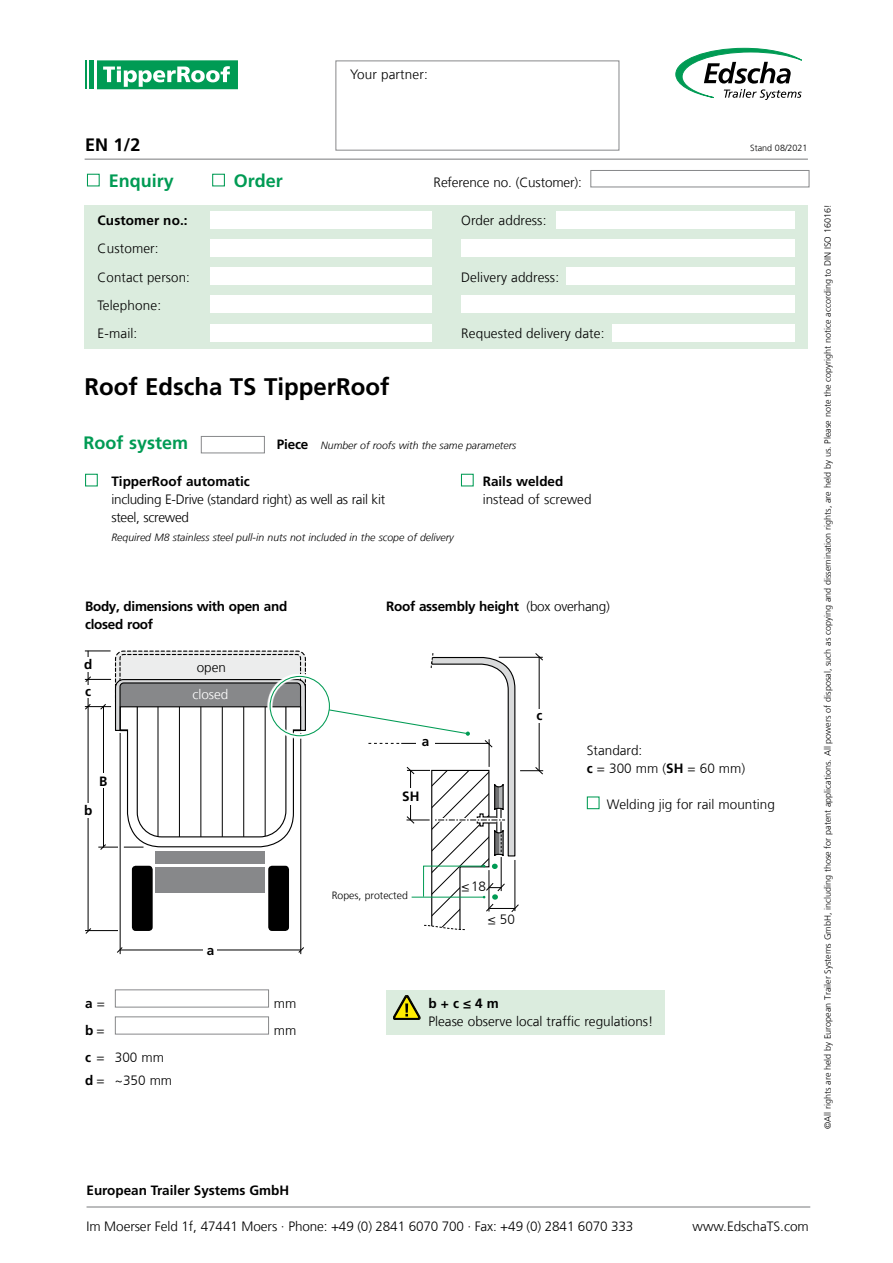
<style>
.page{position:relative;width:893px;height:1263px;background:#fff}
.page>*{position:absolute;margin:0;border:0;box-sizing:border-box;transform-origin:0 0}
.t1{font:700 24px "Frutiger LT Com";color:#000}
.t2{font:700 18px "Frutiger LT Com";color:#009b54}
.t3{font:700 18px "Frutiger LT Com";color:#000}
.t4{font:300 13.5px/28.2px "Frutiger LT Com";color:#000}
.t5{font:700 13.5px/27px "Frutiger LT Com";color:#000}
.t6{font:700 13.5px/18px "Frutiger LT Com";letter-spacing:-.02em;color:#000}
.t7{font:300 13.5px/18px "Frutiger LT Com";letter-spacing:-.02em;color:#000}
.t8{font:300 13.5px "Frutiger LT Com";color:#fff}
.t9{font:italic 300 10.5px "Frutiger LT Com";color:#000}
.t10{font:300 10.5px "Frutiger LT Com";color:#000}
.t11{font:300 9px "Frutiger LT Com";color:#000}
.s1{font-weight:700;font-style:normal;font-size:13.5px}
.s2{font-weight:300}
.s3{font-weight:700}
</style>
<div class="page">
<svg style="left:675px;top:47px;width:127px;height:53px"></svg>
<div style="left:335px;top:61px;width:284px;height:90px;border:1px solid #87888a"></div>
<hr style="left:85px;top:159px;width:723px;height:1px;background:#87888a">
<div style="left:201px;top:436px;width:64px;height:17px;border:1px solid #87888a"></div>
<div style="left:97px;top:60px;width:141px;height:29px;background:#009b54"></div>
<hr style="left:85px;top:60px;width:2px;height:29px;background:#009b54">
<hr style="left:90px;top:60px;width:4px;height:29px;background:#009b54">
<svg style="left:103px;top:66px;width:127px;height:21px"></svg>
<div style="left:461px;top:474px;width:13px;height:12px;border:1px solid #009b54"></div>
<div style="left:587px;top:796px;width:13px;height:13px;border:1px solid #009b54"></div>
<div style="left:386px;top:990px;width:278px;height:44px;background:#dbecde"></div>
<svg style="left:393px;top:995px;width:27px;height:25px"></svg>
<div style="left:132px;top:866px;width:21px;height:65px;background:#000;border-radius:4px"></div>
<div style="left:156px;top:867px;width:109px;height:26px;background:#87888a"></div>
<div style="left:268px;top:866px;width:21px;height:65px;background:#000;border-radius:4px"></div>
<div style="left:156px;top:851px;width:109px;height:13px;background:#87888a"></div>
<svg style="left:117px;top:946px;width:6px;height:7px"></svg>
<hr style="left:120px;top:733px;width:1px;height:221px;background:#000">
<hr style="left:300px;top:733px;width:1px;height:221px;background:#000">
<hr style="left:120px;top:949px;width:181px;height:1px;background:#000">
<svg style="left:298px;top:946px;width:6px;height:7px"></svg>
<div style="left:204px;top:945px;width:13px;height:10px;background:#fff"></div>
<hr style="left:85px;top:930px;width:33px;height:1px;background:#000">
<hr style="left:88px;top:651px;width:1px;height:279px;background:#000">
<svg style="left:85px;top:927px;width:7px;height:7px"></svg>
<div style="left:115px;top:989px;width:154px;height:18px;border:1px solid #87888a"></div>
<div style="left:115px;top:1016px;width:154px;height:18px;border:1px solid #87888a"></div>
<svg style="left:84px;top:650px;width:222px;height:201px"></svg>
<div style="left:97px;top:774px;width:12px;height:14px;background:#fff"></div>
<div style="left:85px;top:474px;width:13px;height:12px;border:1px solid #009b54"></div>
<svg style="left:328px;top:653px;width:216px;height:278px"></svg>
<div style="left:416px;top:736px;width:19px;height:21px;background:#fff"></div>
<hr style="left:87px;top:1206px;width:723px;height:1px;background:#87888a">
<div style="left:590px;top:170px;width:219px;height:17px;border:1px solid #87888a"></div>
<div style="left:87px;top:174px;width:13px;height:12px;border:1px solid #009b54"></div>
<div style="left:212px;top:174px;width:13px;height:12px;border:1px solid #009b54"></div>
<div style="left:85px;top:205px;width:723px;height:144px;background:#dbecde"></div>
<div style="left:210px;top:211px;width:221px;height:17px;background:#fff"></div>
<div style="left:210px;top:239px;width:221px;height:17px;background:#fff"></div>
<div style="left:210px;top:296px;width:221px;height:17px;background:#fff"></div>
<div style="left:210px;top:324px;width:221px;height:17px;background:#fff"></div>
<div style="left:210px;top:267px;width:221px;height:18px;background:#fff"></div>
<div style="left:557px;top:211px;width:238px;height:17px;background:#fff"></div>
<div style="left:461px;top:239px;width:334px;height:17px;background:#fff"></div>
<div style="left:461px;top:296px;width:334px;height:17px;background:#fff"></div>
<div style="left:612px;top:324px;width:183px;height:17px;background:#fff"></div>
<div style="left:567px;top:267px;width:228px;height:18px;background:#fff"></div>
<p class="t4" style="left:350px;top:60px;width:79px">Your partner:</p>
<h2 class="t3" style="left:85px;top:134px;width:57px">EN 1/2</h2>
<p class="t11" style="left:750px;top:142px;width:59px">Stand 08/2021</p>
<h2 class="t2" style="left:109px;top:170px;width:67px">Enquiry</h2>
<h2 class="t2" style="left:234px;top:170px;width:51px">Order</h2>
<p class="t4" style="left:434px;top:168px;width:150px">Reference no. (Customer):</p>
<p class="t5" style="left:98px;top:207px;width:92px">Customer no.:</p>
<p class="t4" style="left:98px;top:235px;width:94px">Customer:<br>Contact person:<br>Telephone:<br>E-mail:</p>
<p class="t4" style="left:461px;top:206px;width:87px">Order address:</p>
<p class="t4" style="left:461px;top:263px;width:99px">Delivery address:</p>
<p class="t4" style="left:461px;top:319px;width:145px">Requested delivery date:</p>
<h1 class="t1" style="left:85px;top:373px;width:306px">Roof Edscha TS TipperRoof</h1>
<p class="t9" style="left:277px;top:439px;width:241px"><span class="s1">Piece</span> Number of roofs with the same parameters</p>
<p class="t5" style="left:483px;top:468px;width:82px">Rails welded</p>
<p class="t4" style="left:483px;top:486px;width:110px">instead of screwed</p>
<h2 class="t2" style="left:84px;top:432px;width:106px">Roof system</h2>
<p class="t5" style="left:111px;top:468px;width:140px">TipperRoof automatic</p>
<p class="t7" style="left:111px;top:491px;width:275px">including E-Drive (standard right) as well as rail kit steel, screwed</p>
<p class="t9" style="left:111px;top:531px;width:344px">Required M8 stainless steel pull-in nuts not included in the scope of delivery</p>
<p class="t6" style="left:85px;top:598px;width:204px">Body, dimensions with open and closed roof</p>
<p class="t5" style="left:84px;top:651px;width:10px">d</p>
<p class="t5" style="left:85px;top:678px;width:7px">c</p>
<p class="t5" style="left:84px;top:797px;width:10px">b</p>
<p class="t5" style="left:99px;top:768px;width:10px">B</p>
<p class="t4" style="left:197px;top:653px;width:31px">open</p>
<p class="t8" style="left:192px;top:686px;width:38px">closed</p>
<p class="t5" style="left:85px;top:989px;width:21px">a <span class="s2">= </span>b<span class="s2">=</span></p>
<p class="t5" style="left:85px;top:1045px;width:21px;line-height:23.1px">c <span class="s2">= </span>d<span class="s2">=</span></p>
<p class="t4" style="left:115px;top:1045px;width:59px;line-height:23.1px">300 mm ~350 mm</p>
<p class="t5" style="left:207px;top:937px;width:9px">a</p>
<p class="t4" style="left:274px;top:989px;width:24px;line-height:27px">mm mm</p>
<p class="t6" style="left:386px;top:598px;width:225px">Roof assembly height <span class="s2">(box overhang)</span></p>
<p class="t5" style="left:422px;top:728px;width:9px">a</p>
<p class="t5" style="left:402px;top:783px;width:19px">SH</p>
<p class="t10" style="left:332px;top:890px;width:78px">Ropes, protected</p>
<p class="t5" style="left:536px;top:701px;width:7px">c</p>
<p class="t4" style="left:461px;top:872px;width:26px">≤18</p>
<p class="t4" style="left:488px;top:905px;width:29px">≤ 50</p>
<p class="t4" style="left:587px;top:736px;width:57px">Standard:</p>
<p class="t4" style="left:587px;top:754px;width:160px"><span class="s3">c</span> = 300 mm (<span class="s3">SH</span> = 60 mm)</p>
<p class="t4" style="left:607px;top:790px;width:170px">Welding jig for rail mounting</p>
<p class="t5" style="left:428px;top:990px;width:72px">b + c ≤ 4 m</p>
<p class="t4" style="left:428px;top:1008px;width:227px">Please observe local traffic regulations!</p>
<p class="t11" style="left:822px;top:1129px;width:926px;rotate:-90deg">©All rights are held by European Trailer Systems GmbH, including those for patent applications. All powers of disposal, such as copying and dissemination rights, are held by us. Please note the copyright notice according to DIN ISO 16016!</p>
<p class="t5" style="left:87px;top:1177px;width:204px">European Trailer Systems GmbH</p>
<p class="t4" style="left:87px;top:1212px;width:548px">Im Moerser Feld 1f, 47441 Moers · Phone: +49 (0) 2841 6070 700 · Fax: +49 (0) 2841 6070 333</p>
<p class="t4" style="left:692px;top:1212px;width:118px">www.EdschaTS.com</p>
</div>
